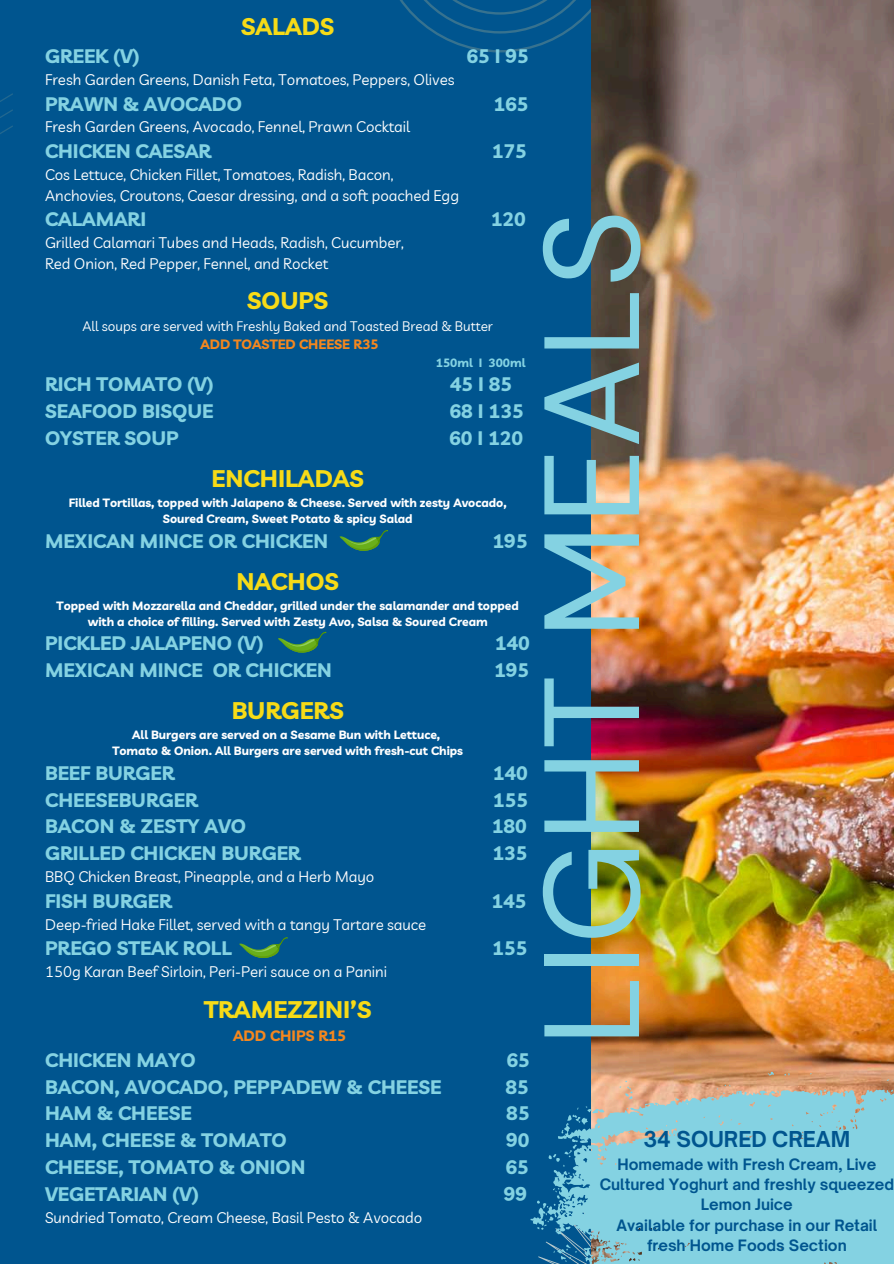
<style>
.page{position:relative;width:894px;height:1264px;background:#fff}
.page>*{position:absolute;margin:0;border:0;box-sizing:border-box;transform-origin:0 0}
.t1{font:135px "DM Sans";color:#84d2e2}
.t2{font:700 24px "Livvic";color:#f7db17}
.t3{font:700 21px "Open Sauce One";color:#00558f}
.t4{font:700 19.5px "Livvic";color:#84d2e2}
.t5{font:15px/20.7px "Livvic";color:#fff}
.t6{font:700 15px/20.2px "Open Sauce One";color:#00558f;text-align:center}
.t7{font:15px "Livvic";color:#fffdfd}
.t8{font:700 15px "Livvic";color:#f5871e}
.t9{font:13.5px "Livvic";color:#fff}
.t10{font:700 13.5px "Livvic";color:#f5871e}
.t11{font:700 12px/16.2px "Livvic";color:#fff;text-align:center}
.t12{font:700 12px "Livvic";color:#84d2e2}
</style>
<div class="page">
<div style="left:0;top:0;width:893px;height:1263px;background:#00558f"></div>
<svg style="left:400px;top:0;width:191px;height:52px"></svg>
<svg style="left:0;top:93px;width:13px;height:41px"></svg>
<img style="left:591px;top:0;width:302px;height:1082px">
<svg style="left:278px;top:631px;width:48px;height:22px"></svg>
<svg style="left:239px;top:937px;width:49px;height:21px"></svg>
<svg style="left:553px;top:1082px;width:340px;height:181px;background:#8dc9d4"></svg>
<svg style="left:886px;top:1078px;width:8px;height:3px"></svg>
<svg style="left:619px;top:1080px;width:13px;height:18px"></svg>
<svg style="left:548px;top:1106px;width:56px;height:69px"></svg>
<svg style="left:767px;top:1071px;width:7px;height:4px"></svg>
<svg style="left:716px;top:1084px;width:14px;height:10px"></svg>
<svg style="left:530px;top:1187px;width:212px;height:76px"></svg>
<svg style="left:340px;top:530px;width:48px;height:21px"></svg>
<h2 class="t2" style="left:241px;top:11px;width:95px">SALADS</h2>
<h3 class="t4" style="left:45px;top:43px;width:96px">GREEK (V)</h3>
<h3 class="t4" style="left:466px;top:43px;width:64px">65 I 95</h3>
<p class="t5" style="left:45px;top:69px;width:411px">Fresh Garden Greens, Danish Feta, Tomatoes, Peppers, Olives</p>
<h3 class="t4" style="left:45px;top:91px;width:198px">PRAWN &amp; AVOCADO</h3>
<h3 class="t4" style="left:493px;top:91px;width:36px">165</h3>
<p class="t5" style="left:45px;top:116px;width:366px">Fresh Garden Greens, Avocado, Fennel, Prawn Cocktail</p>
<h3 class="t4" style="left:45px;top:138px;width:168px">CHICKEN CAESAR</h3>
<h3 class="t4" style="left:492px;top:138px;width:36px">175</h3>
<p class="t5" style="left:45px;top:164px;width:415px">Cos Lettuce, Chicken Fillet, Tomatoes, Radish, Bacon,<br>Anchovies, Croutons, Caesar dressing, and a soft poached Egg</p>
<h3 class="t4" style="left:45px;top:207px;width:102px">CALAMARI</h3>
<h3 class="t4" style="left:491px;top:207px;width:36px">120</h3>
<p class="t5" style="left:45px;top:232px;width:360px">Grilled Calamari Tubes and Heads, Radish, Cucumber,<br>Red Onion, Red Pepper, Fennel, and Rocket</p>
<h2 class="t2" style="left:247px;top:285px;width:83px">SOUPS</h2>
<p class="t9" style="left:82px;top:317px;width:412px">All soups are served with Freshly Baked and Toasted Bread &amp; Butter</p>
<p class="t10" style="left:200px;top:336px;width:180px">ADD TOASTED CHEESE R35</p>
<p class="t12" style="left:436px;top:355px;width:91px">150ml I 300ml</p>
<h3 class="t4" style="left:45px;top:372px;width:170px">RICH TOMATO (V)</h3>
<h3 class="t4" style="left:449px;top:372px;width:64px">45 I 85</h3>
<h3 class="t4" style="left:45px;top:398px;width:170px">SEAFOOD BISQUE</h3>
<h3 class="t4" style="left:449px;top:398px;width:76px">68 I 135</h3>
<h3 class="t4" style="left:45px;top:425px;width:135px">OYSTER SOUP</h3>
<h3 class="t4" style="left:449px;top:425px;width:76px">60 I 120</h3>
<h2 class="t2" style="left:211px;top:463px;width:154px">ENCHILADAS</h2>
<p class="t11" style="left:69px;top:494px;width:439px">Filled Tortillas, topped with Jalapeno &amp; Cheese. Served with zesty Avocado,<br>Soured Cream, Sweet Potato &amp; spicy Salad</p>
<h3 class="t4" style="left:45px;top:528px;width:284px">MEXICAN MINCE OR CHICKEN</h3>
<h3 class="t4" style="left:492px;top:528px;width:37px">195</h3>
<h2 class="t2" style="left:236px;top:565px;width:104px">NACHOS</h2>
<p class="t11" style="left:57px;top:597px;width:463px">Topped with Mozzarella and Cheddar, grilled under the salamander and topped with a choice of filling. Served with Zesty Avo, Salsa &amp; Soured Cream</p>
<h3 class="t4" style="left:45px;top:630px;width:220px">PICKLED JALAPENO (V)</h3>
<h3 class="t4" style="left:494px;top:630px;width:37px">140</h3>
<h3 class="t4" style="left:45px;top:657px;width:288px">MEXICAN MINCE OR CHICKEN</h3>
<h3 class="t4" style="left:494px;top:657px;width:37px">195</h3>
<h2 class="t2" style="left:232px;top:695px;width:113px">BURGERS</h2>
<p class="t11" style="left:112px;top:726px;width:352px">All Burgers are served on a Sesame Bun with Lettuce,<br>Tomato &amp; Onion. All Burgers are served with fresh-cut Chips</p>
<h3 class="t4" style="left:45px;top:760px;width:131px">BEEF BURGER</h3>
<h3 class="t4" style="left:493px;top:760px;width:37px">140</h3>
<h3 class="t4" style="left:45px;top:787px;width:154px">CHEESEBURGER</h3>
<h3 class="t4" style="left:493px;top:787px;width:37px">155</h3>
<h3 class="t4" style="left:45px;top:813px;width:202px">BACON &amp; ZESTY AVO</h3>
<h3 class="t4" style="left:491px;top:813px;width:37px">180</h3>
<h3 class="t4" style="left:45px;top:840px;width:257px">GRILLED CHICKEN BURGER</h3>
<h3 class="t4" style="left:492px;top:840px;width:37px">135</h3>
<p class="t7" style="left:45px;top:867px;width:331px">BBQ Chicken Breast, Pineapple, and a Herb Mayo</p>
<h3 class="t4" style="left:45px;top:888px;width:128px">FISH BURGER</h3>
<h3 class="t4" style="left:491px;top:888px;width:37px">145</h3>
<p class="t5" style="left:45px;top:913px;width:382px">Deep-fried Hake Fillet, served with a tangy Tartare sauce</p>
<h3 class="t4" style="left:45px;top:935px;width:188px">PREGO STEAK ROLL</h3>
<h3 class="t4" style="left:492px;top:935px;width:37px">155</h3>
<p class="t5" style="left:45px;top:961px;width:343px">150g Karan Beef Sirloin, Peri-Peri sauce on a Panini</p>
<h2 class="t2" style="left:204px;top:993px;width:169px">TRAMEZZINI’S</h2>
<p class="t8" style="left:233px;top:1025px;width:115px">ADD CHIPS R15</p>
<h3 class="t4" style="left:45px;top:1047px;width:152px">CHICKEN MAYO</h3>
<h3 class="t4" style="left:506px;top:1047px;width:25px">65</h3>
<h3 class="t4" style="left:45px;top:1073px;width:398px">BACON, AVOCADO, PEPPADEW &amp; CHEESE</h3>
<h3 class="t4" style="left:505px;top:1073px;width:25px">85</h3>
<h3 class="t4" style="left:45px;top:1100px;width:148px">HAM &amp; CHEESE</h3>
<h3 class="t4" style="left:506px;top:1100px;width:25px">85</h3>
<h3 class="t4" style="left:45px;top:1127px;width:243px">HAM, CHEESE &amp; TOMATO</h3>
<h3 class="t4" style="left:506px;top:1127px;width:25px">90</h3>
<h3 class="t4" style="left:45px;top:1154px;width:262px">CHEESE, TOMATO &amp; ONION</h3>
<h3 class="t4" style="left:505px;top:1154px;width:25px">65</h3>
<h3 class="t4" style="left:45px;top:1181px;width:155px">VEGETARIAN (V)</h3>
<h3 class="t4" style="left:503px;top:1181px;width:25px">99</h3>
<p class="t5" style="left:45px;top:1206px;width:378px">Sundried Tomato, Cream Cheese, Basil Pesto &amp; Avocado</p>
<h1 class="t1" style="left:505px;top:1046px;width:838px;rotate:-90deg">LIGHT MEALS</h1>
<h3 class="t3" style="left:643px;top:1126px;width:208px">34 SOURED CREAM</h3>
<p class="t6" style="left:599px;top:1153px;width:296px">Homemade with Fresh Cream, Live<br>Cultured Yoghurt and freshly squeezed<br>Lemon Juice<br>Available for purchase in our Retail fresh Home Foods Section</p>
</div>
